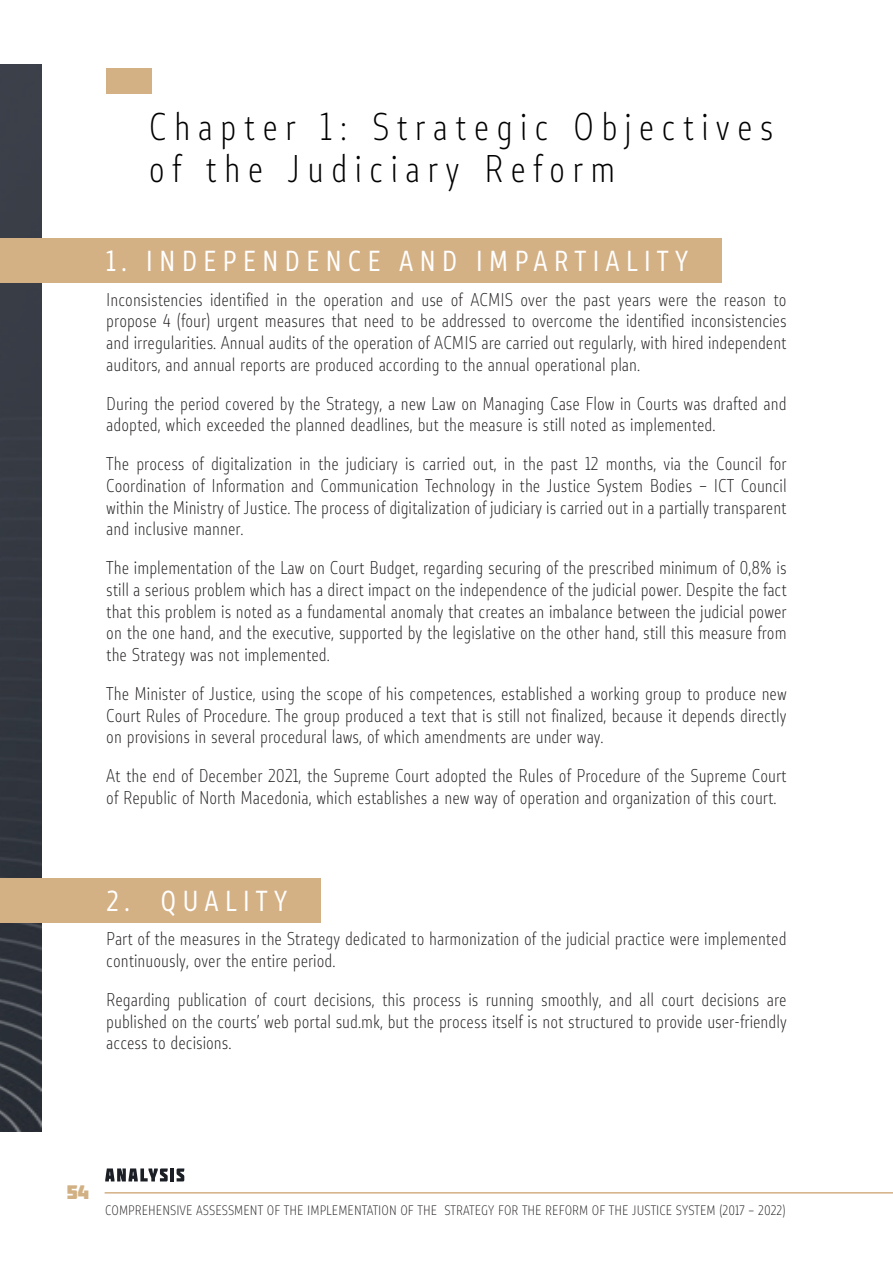
<style>
.page{position:relative;width:893px;height:1263px;background:#fff}
.page>*{position:absolute;margin:0;border:0;box-sizing:border-box;transform-origin:0 0}
.Heading_1{font:300 36px/42px "Stobi Sans Cn";letter-spacing:.2em;color:#000}
.t1{font:27px "Stobi Sans Cn";letter-spacing:.22em;color:#fff}
.t2{font:19.5px "Molot";color:#d1b184}
.t3{font:300 17.25px/21.8px "Stobi Sans Cn";color:#231f20;text-align:justify}
.t4{font:300 12.75px "Stobi Sans Cn";letter-spacing:.005em;color:#231f20}
</style>
<div class="page">
<img style="left:0;top:64px;width:41px;height:1067px">
<hr style="left:105px;top:1192px;width:788px;height:1px;background:#d4b085">
<svg style="left:105px;top:1168px;width:63px;height:13px"></svg>
<hr style="left:170px;top:1168px;width:4px;height:13px;background:#1b1f25">
<svg style="left:177px;top:1168px;width:7px;height:13px"></svg>
<div style="left:106px;top:68px;width:46px;height:26px;background:#d4b085"></div>
<div style="left:0;top:238px;width:721px;height:44px;background:#d4b085"></div>
<div style="left:0;top:878px;width:321px;height:45px;background:#d4b085"></div>
<p class="Heading_1" style="left:149px;top:105px;width:626px">Chapter 1: Strategic Objectives of the Judiciary Reform</p>
<p class="t1" style="left:106px;top:243px;width:583px">1. INDEPENDENCE AND IMPARTIALITY</p>
<p class="t3" style="left:106px;top:288px;width:682px">Inconsistencies identified in the operation and use of ACMIS over the past years were the reason to propose 4 (four) urgent measures that need to be addressed to overcome the identified inconsistencies and irregularities. Annual audits of the operation of ACMIS are carried out regularly, with hired independent auditors, and annual reports are produced according to the annual operational plan.</p>
<p class="t3" style="left:106px;top:392px;width:682px">During the period covered by the Strategy, a new Law on Managing Case Flow in Courts was drafted and adopted, which exceeded the planned deadlines, but the measure is still noted as implemented.</p>
<p class="t3" style="left:106px;top:452px;width:682px">The process of digitalization in the judiciary is carried out, in the past 12 months, via the Council for Coordination of Information and Communication Technology in the Justice System Bodies – ICT Council within the Ministry of Justice. The process of digitalization of judiciary is carried out in a partially transparent and inclusive manner.</p>
<p class="t3" style="left:106px;top:556px;width:682px">The implementation of the Law on Court Budget, regarding securing of the prescribed minimum of 0,8% is still a serious problem which has a direct impact on the independence of the judicial power. Despite the fact that this problem is noted as a fundamental anomaly that creates an imbalance between the judicial power on the one hand, and the executive, supported by the legislative on the other hand, still this measure from the Strategy was not implemented.</p>
<p class="t3" style="left:106px;top:682px;width:682px">The Minister of Justice, using the scope of his competences, established a working group to produce new Court Rules of Procedure. The group produced a text that is still not finalized, because it depends directly on provisions in several procedural laws, of which amendments are under way.</p>
<p class="t3" style="left:106px;top:764px;width:682px">At the end of December 2021, the Supreme Court adopted the Rules of Procedure of the Supreme Court of Republic of North Macedonia, which establishes a new way of operation and organization of this court.</p>
<p class="t1" style="left:107px;top:882px;width:182px">2. QUALITY</p>
<p class="t3" style="left:106px;top:928px;width:682px">Part of the measures in the Strategy dedicated to harmonization of the judicial practice were implemented continuously, over the entire period.</p>
<p class="t3" style="left:106px;top:988px;width:682px">Regarding publication of court decisions, this process is running smoothly, and all court decisions are published on the courts’ web portal sud.mk, but the process itself is not structured to provide user-friendly access to decisions.</p>
<p class="t2" style="left:67px;top:1181px;width:24px">54</p>
<p class="t4" style="left:105px;top:1202px;width:682px">COMPREHENSIVE ASSESSMENT OF THE IMPLEMENTATION OF THE STRATEGY FOR THE REFORM OF THE JUSTICE SYSTEM (2017 – 2022)</p>
</div>
